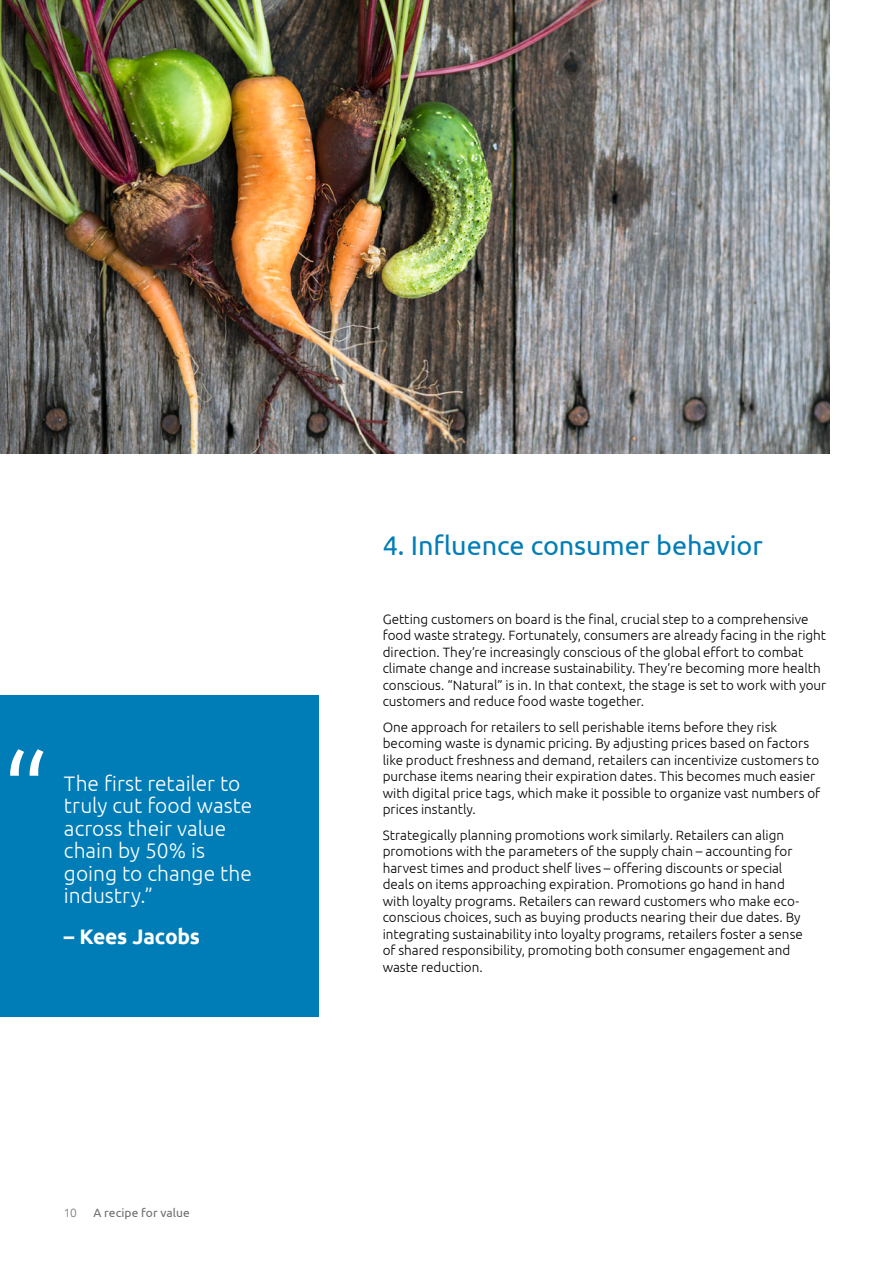
<style>
.page{position:relative;width:893px;height:1263px;background:#fff}
.page>*{position:absolute;margin:0;border:0;box-sizing:border-box;transform-origin:0 0}
.t1{font:27px "Ubuntu";letter-spacing:-.005em;color:#007db7}
.t2{font:300 21px/22.5px "Ubuntu";color:#fff}
.t3{font:700 21px "Ubuntu";letter-spacing:-.01em;color:#fff}
.t4{font:300 13.5px/16.5px "Ubuntu";color:#000}
.t5{font:12px "Ubuntu";letter-spacing:.005em;color:#6d6e71}
.t6{font:300 12px "Ubuntu";color:#77787b}
</style>
<div class="page">
<img style="left:0;top:0;width:829px;height:454px">
<div style="left:0;top:695px;width:319px;height:322px;background:#007db7"></div>
<svg style="left:10px;top:749px;width:34px;height:27px"></svg>
<h2 class="t2" style="left:64px;top:771px;width:190px">The first retailer to truly cut food waste across their value chain by 50% is going to change the industry.”</h2>
<h2 class="t3" style="left:64px;top:923px;width:138px">– Kees Jacobs</h2>
<p class="t6" style="left:64px;top:1205px;width:15px">10</p>
<p class="t5" style="left:94px;top:1205px;width:98px">A recipe for value</p>
<h1 class="t1" style="left:383px;top:529px;width:382px">4. Influence consumer behavior</h1>
<p class="t4" style="left:383px;top:610px;width:445px">Getting customers on board is the final, crucial step to a comprehensive food waste strategy. Fortunately, consumers are already facing in the right direction. They’re increasingly conscious of the global effort to combat climate change and increase sustainability. They’re becoming more health conscious. “Natural” is in. In that context, the stage is set to work with your customers and reduce food waste together.</p>
<p class="t4" style="left:383px;top:718px;width:439px">One approach for retailers to sell perishable items before they risk becoming waste is dynamic pricing. By adjusting prices based on factors like product freshness and demand, retailers can incentivize customers to purchase items nearing their expiration dates. This becomes much easier with digital price tags, which make it possible to organize vast numbers of prices instantly.</p>
<p class="t4" style="left:383px;top:826px;width:422px">Strategically planning promotions work similarly. Retailers can align promotions with the parameters of the supply chain – accounting for harvest times and product shelf lives – offering discounts or special deals on items approaching expiration. Promotions go hand in hand with loyalty programs. Retailers can reward customers who make eco&shy;conscious choices, such as buying products nearing their due dates. By integrating sustainability into loyalty programs, retailers foster a sense of shared responsibility, promoting both consumer engagement and waste reduction.</p>
</div>
